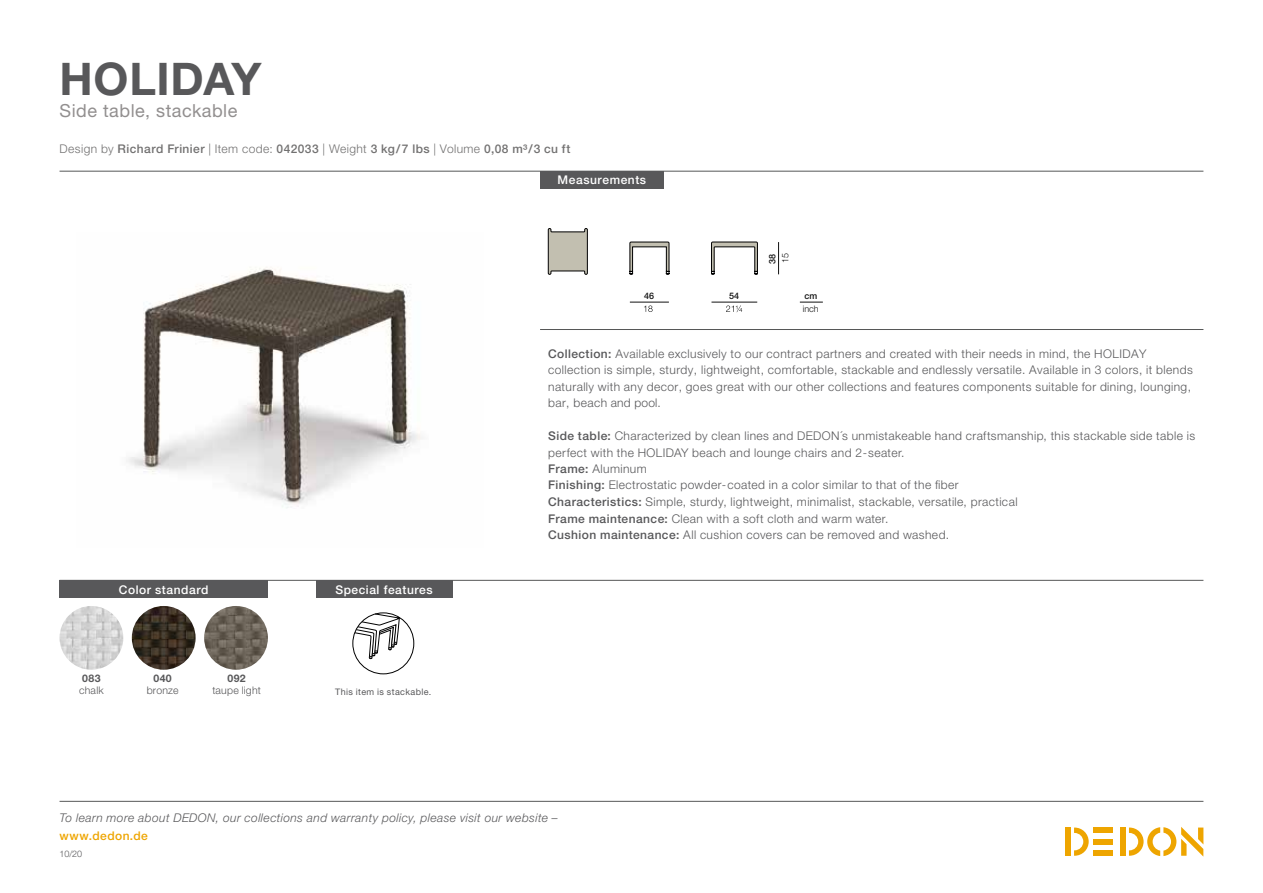
<style>
.page{position:relative;width:1263px;height:893px;background:#fff}
.page>*{position:absolute;margin:0;border:0;box-sizing:border-box;transform-origin:0 0}
.t1{font:700 45px "Helvetica Neue LT";letter-spacing:.01em;color:#58585a}
.t2{font:18px "Helvetica Neue LT";letter-spacing:.025em;color:#928f8f}
.t3{font:300 12px/16.5px "Helvetica Neue LT";letter-spacing:.035em;color:#58585a}
.t4{font:italic 300 12px "Helvetica Neue LT";letter-spacing:.035em;color:#58585a}
.t5{font:500 12px "Helvetica Neue LT";letter-spacing:.035em;color:#727171}
.t6{font:500 12px "Helvetica Neue LT";letter-spacing:.045em;color:#fff}
.t7{font:500 12px "Helvetica Neue LT";letter-spacing:.035em;color:#eea500}
.t8{font:300 10.5px "Helvetica Neue LT";letter-spacing:.02em;color:#58585a}
.t9{font:700 10.5px "Helvetica Neue LT";letter-spacing:.04em;color:#58585a}
.t10{font:9px "Helvetica Neue LT";letter-spacing:.04em;color:#58585a}
.t11{font:500 9px "Helvetica Neue LT";color:#121212}
.t12{font:300 9px "Helvetica Neue LT";color:#121212}
.t13{font:300 9px "Helvetica Neue LT";color:#58585a}
.s1{font-weight:300}
.s2{font-weight:500}
</style>
<div class="page">
<div style="left:1120px;top:827px;width:5px;height:29px;background:#eea500"></div>
<div style="left:1094px;top:827px;width:19px;height:6px;background:#eea500"></div>
<div style="left:1094px;top:850px;width:19px;height:6px;background:#eea500"></div>
<div style="left:1094px;top:839px;width:19px;height:5px;background:#eea500"></div>
<svg style="left:1074px;top:827px;width:15px;height:29px"></svg>
<div style="left:1065px;top:827px;width:6px;height:29px;background:#eea500"></div>
<svg style="left:1129px;top:827px;width:74px;height:29px"></svg>
<hr style="left:60px;top:801px;width:1143px;height:1px;background:#565757">
<hr style="left:60px;top:580px;width:1143px;height:1px;background:#565757">
<hr style="left:60px;top:171px;width:1143px;height:1px;background:#565757">
<hr style="left:540px;top:329px;width:663px;height:1px;background:#565757">
<div style="left:540px;top:171px;width:124px;height:17px;background:#58585a"></div>
<img style="left:126px;top:267px;width:296px;height:241px">
<svg style="left:354px;top:614px;width:49px;height:45px"></svg>
<div style="left:353px;top:613px;width:61px;height:61px;border:1px solid #000;border-radius:50%"></div>
<div style="left:316px;top:580px;width:136px;height:18px;background:#58585a"></div>
<svg style="left:800px;top:302px;width:23px;height:1px"></svg>
<svg style="left:726px;top:305px;width:16px;height:7px"></svg>
<hr style="left:711px;top:302px;width:46px;height:1px;background:#121212">
<hr style="left:778px;top:242px;width:1px;height:32px;background:#121212">
<svg style="left:644px;top:306px;width:8px;height:6px"></svg>
<hr style="left:630px;top:302px;width:39px;height:1px;background:#121212">
<svg style="left:711px;top:242px;width:47px;height:33px"></svg>
<svg style="left:630px;top:242px;width:39px;height:33px"></svg>
<svg style="left:548px;top:228px;width:40px;height:47px;background:#b8b5aa"></svg>
<div style="left:60px;top:580px;width:208px;height:18px;background:#58585a"></div>
<img style="left:60px;top:606px;width:63px;height:64px;border-radius:32px">
<img style="left:132px;top:606px;width:64px;height:64px;border-radius:32px">
<img style="left:204px;top:606px;width:64px;height:64px;border-radius:32px">
<h1 class="t1" style="left:60px;top:51px;width:203px">HOLIDAY</h1>
<h2 class="t2" style="left:60px;top:100px;width:179px">Side table, stackable</h2>
<p class="t5" style="left:60px;top:142px;width:512px"><span class="s1">Design by</span> Richard Frinier <span class="s1">| Item code:</span> 042033 <span class="s1">| Weight</span> 3 kg/7 lbs <span class="s1">| Volume</span> 0,08 m³/3 cu ft</p>
<p class="t6" style="left:558px;top:173px;width:90px">Measurements</p>
<p class="t11" style="left:644px;top:290px;width:12px">46</p>
<p class="t11" style="left:729px;top:290px;width:12px">54</p>
<p class="t11" style="left:767px;top:264px;width:12px;rotate:-90deg">38</p>
<p class="t12" style="left:780px;top:263px;width:12px;rotate:-90deg">15</p>
<p class="t11" style="left:805px;top:290px;width:14px">cm</p>
<p class="t12" style="left:803px;top:303px;width:18px">inch</p>
<p class="t6" style="left:119px;top:582px;width:91px">Color standard</p>
<p class="t9" style="left:82px;top:672px;width:20px">083</p>
<p class="t8" style="left:79px;top:684px;width:26px">chalk</p>
<p class="t9" style="left:153px;top:672px;width:20px">040</p>
<p class="t8" style="left:147px;top:684px;width:33px">bronze</p>
<p class="t9" style="left:227px;top:672px;width:20px">092</p>
<p class="t8" style="left:212px;top:684px;width:50px">taupe light</p>
<p class="t6" style="left:335px;top:582px;width:99px">Special features</p>
<p class="t10" style="left:335px;top:687px;width:98px">This item is stackable.</p>
<p class="t3" style="left:548px;top:345px;width:646px"><span class="s2">Collection:</span> Available exclusively to our contract partners and created with their needs in mind, the HOLIDAY collection is simple, sturdy, lightweight, comfortable, stackable and endlessly versatile. Available in 3 colors, it blends naturally with any decor, goes great with our other collections and features components suitable for dining, lounging, bar, beach and pool.</p>
<p class="t3" style="left:548px;top:427px;width:649px"><span class="s2">Side table:</span> Characterized by clean lines and DEDON´s unmistakeable hand craftsmanship, this stackable side table is perfect with the HOLIDAY beach and lounge chairs and 2-seater.<br><span class="s2">Frame:</span> Aluminum<br><span class="s2">Finishing:</span> Electrostatic powder-coated in a color similar to that of the fiber<br><span class="s2">Characteristics:</span> Simple, sturdy, lightweight, minimalist, stackable, versatile, practical<br><span class="s2">Frame maintenance:</span> Clean with a soft cloth and warm water.<br><span class="s2">Cushion maintenance:</span> All cushion covers can be removed and washed.</p>
<p class="t4" style="left:60px;top:811px;width:500px">To learn more about DEDON, our collections and warranty policy, please visit our website –</p>
<p class="t7" style="left:60px;top:829px;width:90px">www.dedon.de</p>
<p class="t13" style="left:60px;top:848px;width:24px">10/20</p>
</div>
